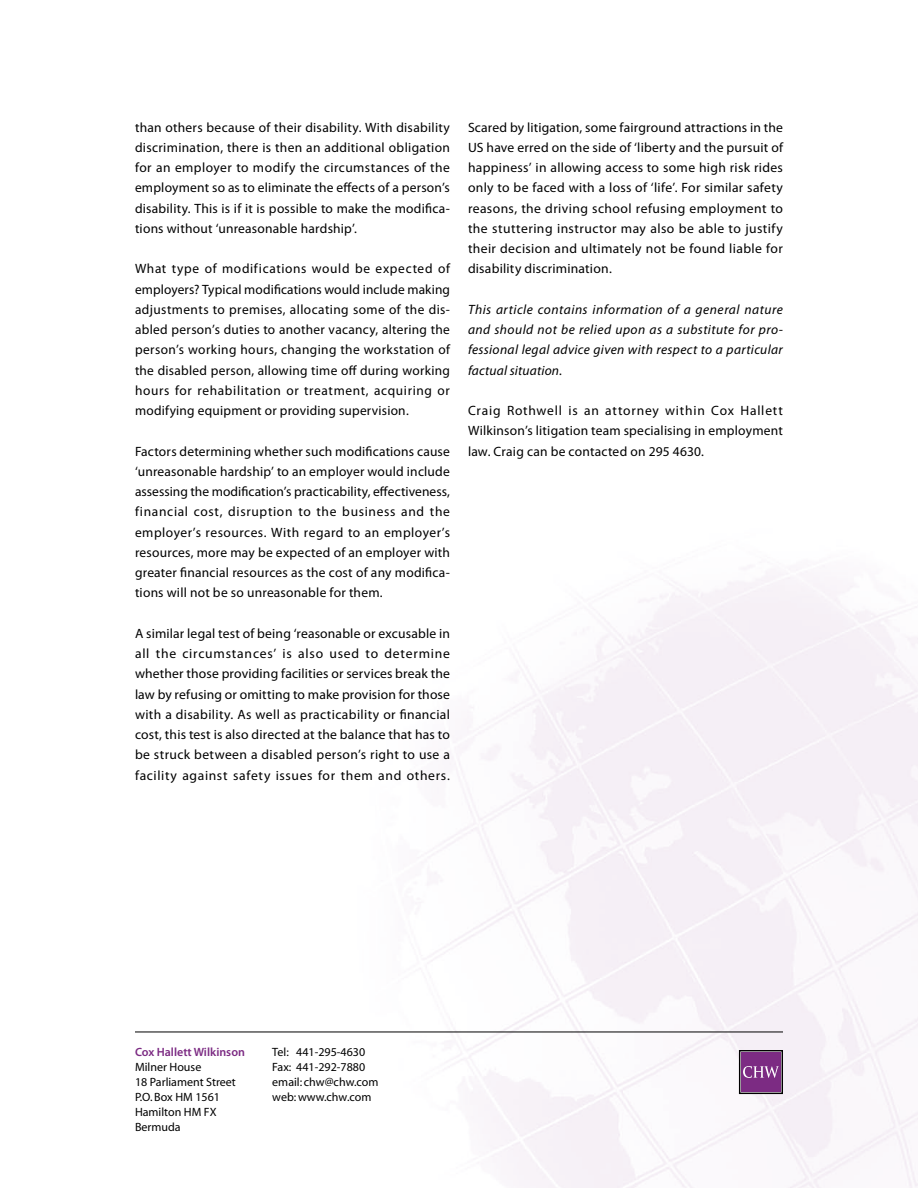
<style>
.page{position:relative;width:918px;height:1188px;background:#fff}
.page>*{position:absolute;margin:0;border:0;box-sizing:border-box;transform-origin:0 0}
.t1{font:13.5px/20.2px "Myriad Pro";letter-spacing:.02em;color:#000;text-align:justify}
.t2{font:italic 13.5px/20.2px "Myriad Pro";letter-spacing:.02em;color:#000;text-align:justify}
.t3{font:12px/15px "Myriad";color:#000}
.t4{font:600 12px "Myriad Pro";color:#7c2b83}
</style>
<div class="page">
<svg style="left:739px;top:1050px;width:44px;height:44px;background:#7b3d80"></svg>
<hr style="left:135px;top:1032px;width:648px;height:1px;background:#000">
<p class="t1" style="left:135px;top:117px;width:317px">than others because of their disability. With disability discrimination, there is then an additional obligation for an employer to modify the circumstances of the employment so as to eliminate the effects of a person’s disability. This is if it is possible to make the modifica&shy;tions without ‘unreasonable hardship’.</p>
<p class="t1" style="left:135px;top:259px;width:317px">What type of modifications would be expected of employers? Typical modifications would include making adjustments to premises, allocating some of the dis&shy;abled person’s duties to another vacancy, altering the person’s working hours, changing the workstation of the disabled person, allowing time off during working hours for rehabilitation or treatment, acquiring or modifying equipment or providing supervision.</p>
<p class="t1" style="left:135px;top:441px;width:317px">Factors determining whether such modifications cause ‘unreasonable hardship’ to an employer would include assessing the modification’s practicability, effectiveness, financial cost, disruption to the business and the employer’s resources. With regard to an employer’s resources, more may be expected of an employer with greater financial resources as the cost of any modifica&shy;tions will not be so unreasonable for them.</p>
<p class="t1" style="left:135px;top:623px;width:317px">A similar legal test of being ‘reasonable or excusable in all the circumstances’ is also used to determine whether those providing facilities or services break the law by refusing or omitting to make provision for those with a disability. As well as practicability or financial cost, this test is also directed at the balance that has to be struck between a disabled person’s right to use a facility against safety issues for them and others.</p>
<p class="t1" style="left:468px;top:117px;width:317px">Scared by litigation, some fairground attractions in the US have erred on the side of ‘liberty and the pursuit of happiness’ in allowing access to some high risk rides only to be faced with a loss of ‘life’. For similar safety reasons, the driving school refusing employment to the stuttering instructor may also be able to justify their decision and ultimately not be found liable for disability discrimination.</p>
<p class="t2" style="left:468px;top:299px;width:317px">This article contains information of a general nature and should not be relied upon as a substitute for pro&shy;fessional legal advice given with respect to a particular factual situation.</p>
<p class="t1" style="left:468px;top:400px;width:317px">Craig Rothwell is an attorney within Cox Hallett Wilkinson’s litigation team specialising in employment law. Craig can be contacted on 295 4630.</p>
<p class="t4" style="left:135px;top:1044px;width:111px">Cox Hallett Wilkinson</p>
<p class="t3" style="left:135px;top:1060px;width:102px">Milner House<br>18 Parliament Street<br>P.O. Box HM 1561<br>Hamilton HM FX<br>Bermuda</p>
<p class="t3" style="left:272px;top:1045px;width:108px">Tel: 441-295-4630<br>Fax: 441-292-7880 email: chw@chw.com web: www.chw.com</p>
</div>
